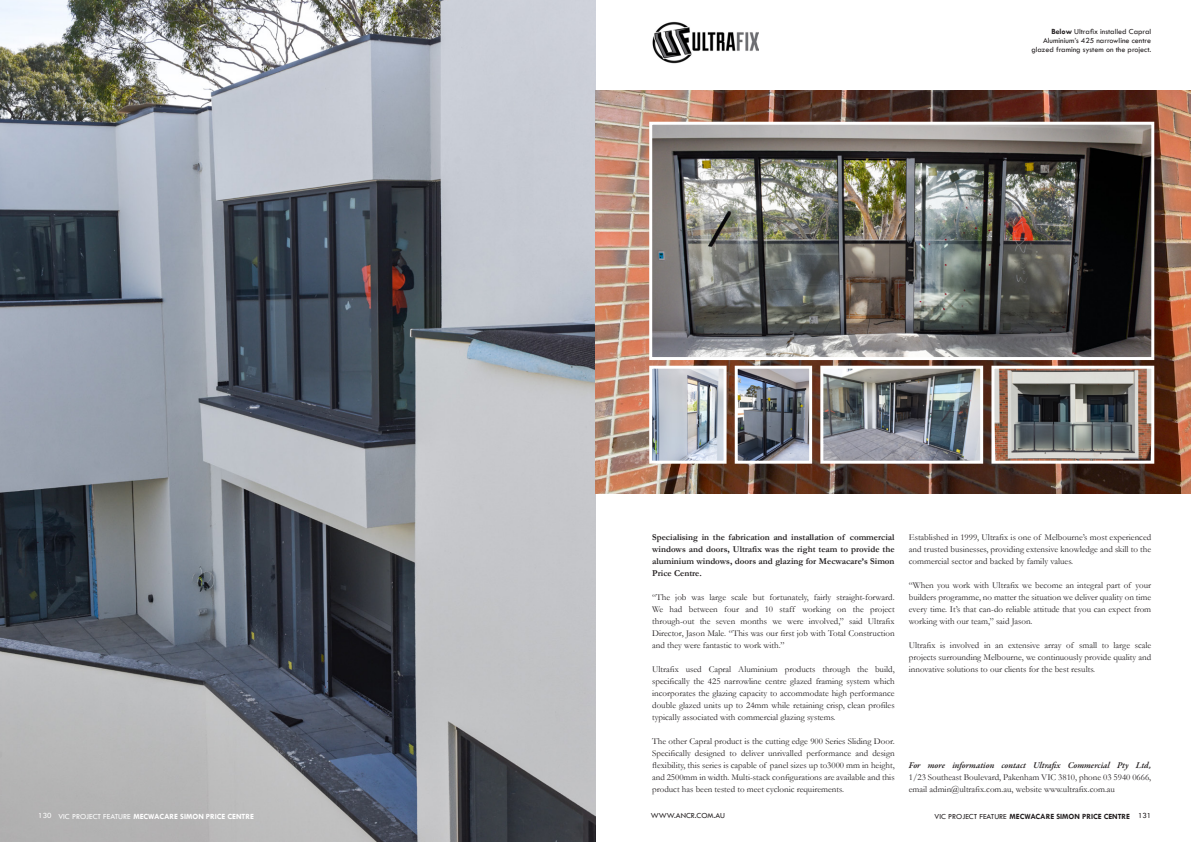
<style>
.page{position:relative;width:1191px;height:842px;background:#fff}
.page>*{position:absolute;margin:0;border:0;box-sizing:border-box;transform-origin:0 0}
.t1{font:9px/12px "Garamond";color:#231f20;text-align:justify}
.t2{font:700 9px/12px "Garamond";color:#231f20;text-align:justify}
.t3{font:italic 600 9px "Garamond Premr Pro";letter-spacing:-.005em;color:#231f20}
.t4{font:8px/9px "Tw Cen";color:#231f20;text-align:right}
.t5{font:700 8px "Tw Cen";color:#231f20}
.t6{font:700 8px "Tw Cen";color:#fff}
.t7{font:8px "Tw Cen";color:#fff}
.s1{font-weight:700}
.s2{font-family:"Garamond"}
.s3{font-weight:400}
</style>
<div class="page">
<img style="left:0;top:0;width:595px;height:842px">
<img style="left:595px;top:91px;width:596px;height:402px">
<img style="left:647px;top:364px;width:166px;height:101px">
<img style="left:819px;top:364px;width:165px;height:101px">
<img style="left:990px;top:364px;width:165px;height:101px">
<img style="left:647px;top:120px;width:508px;height:242px">
<img style="left:652px;top:21px;width:106px;height:43px">
<p class="t4" style="left:1031px;top:27px;width:121px"><span class="s1">Below</span> Ultrafix installed Capral<br>Aluminium<span class="s2">’</span>s 425 narrowline centre glazed framing system on the project.</p>
<p class="t2" style="left:652px;top:531px;width:244px">Specialising in the fabrication and installation of commercial windows and doors, Ultrafix was the right team to provide the aluminium windows, doors and glazing for Mecwacare’s Simon Price Centre.</p>
<p class="t1" style="left:652px;top:591px;width:244px">“The job was large scale but fortunately, fairly straight-forward.<br>We had between four and 10 staff working on the project through-out the seven months we were involved,” said Ultrafix Director, Jason Male. “This was our first job with Total Construction and they were fantastic to work with.”</p>
<p class="t1" style="left:652px;top:663px;width:244px">Ultrafix used Capral Aluminium products through the build, specifically the 425 narrowline centre glazed framing system which incorporates the glazing capacity to accommodate high performance double glazed units up to 24mm while retaining crisp, clean profiles typically associated with commercial glazing systems.</p>
<p class="t1" style="left:652px;top:735px;width:244px">The other Capral product is the cutting edge 900 Series Sliding Door.<br>Specifically designed to deliver unrivalled performance and design flexibility, this series is capable of panel sizes up to3000 mm in height, and 2500mm in width. Multi-stack configurations are available and this product has been tested to meet cyclonic requirements.</p>
<p class="t1" style="left:908px;top:531px;width:244px">Established in 1999, Ultrafix is one of Melbourne’s most experienced and trusted businesses, providing extensive knowledge and skill to the commercial sector and backed by family values.</p>
<p class="t1" style="left:908px;top:579px;width:244px">“When you work with Ultrafix we become an integral part of your builders programme, no matter the situation we deliver quality on time every time. It’s that can-do reliable attitude that you can expect from working with our team,” said Jason.</p>
<p class="t1" style="left:908px;top:639px;width:244px">Ultrafix is involved in an extensive array of small to large scale projects surrounding Melbourne, we continuously provide quality and innovative solutions to our clients for the best results.</p>
<p class="t3" style="left:908px;top:760px;width:244px">For more information contact Ultrafix Commercial Pty Ltd,</p>
<p class="t1" style="left:908px;top:771px;width:244px">1/23 Southeast Boulevard, Pakenham VIC 3810, phone 03 5940 0666, email admin@ultrafix.com.au, website www.ultrafix.com.au</p>
<p class="t7" style="left:38px;top:811px;width:15px">130</p>
<p class="t6" style="left:58px;top:811px;width:197px"><span class="s3">VIC PROJECT FEATURE</span> MECWACARE SIMON PRICE CENTRE</p>
<p class="t4" style="left:651px;top:811px;width:76px">WWW.ANCR.COM.AU</p>
<p class="t5" style="left:934px;top:811px;width:218px"><span class="s3">VIC PROJECT FEATURE</span> MECWACARE SIMON PRICE CENTRE <span class="s3">131</span></p>
</div>
